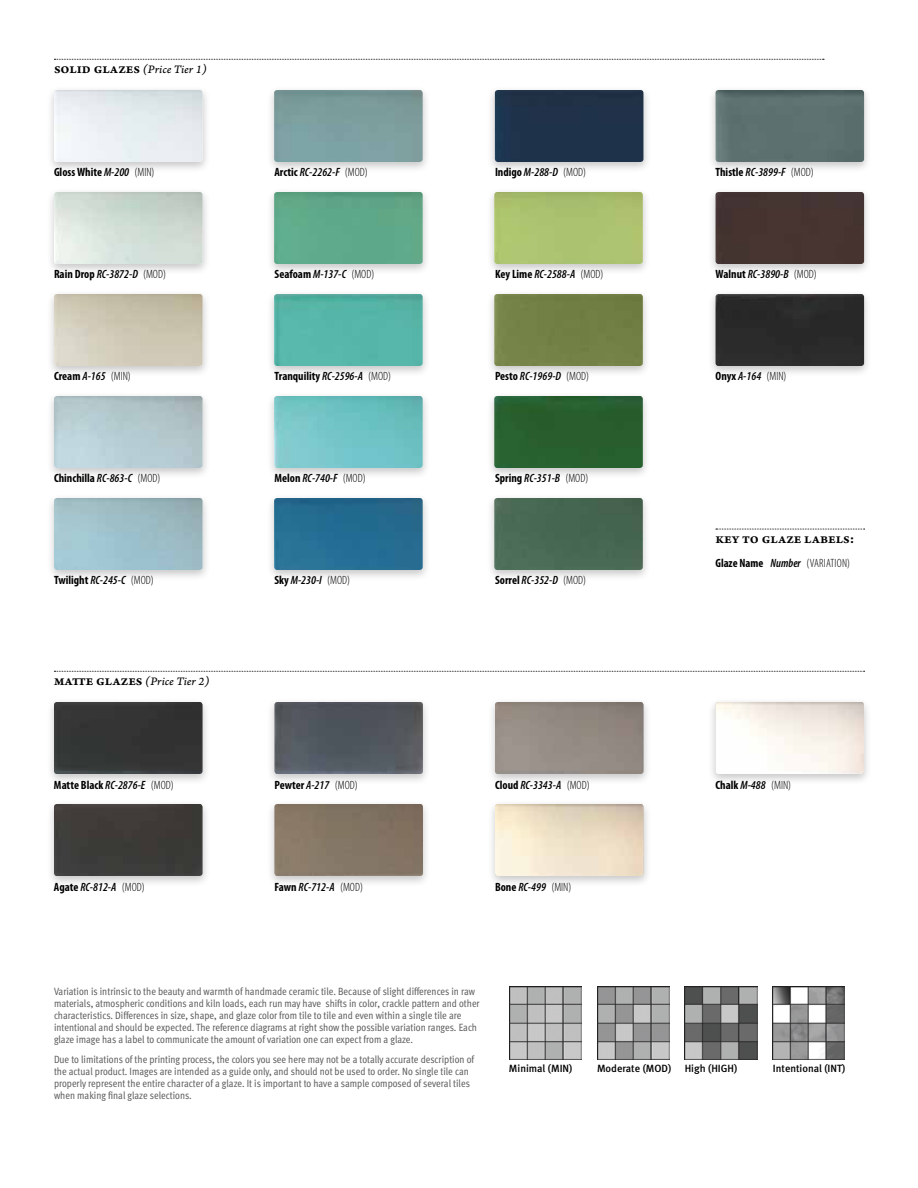
<style>
.page{position:relative;width:918px;height:1188px;background:#fff}
.page>*{position:absolute;margin:0;border:0;box-sizing:border-box;transform-origin:0 0}
.t1{font:15px "Arno Pro Smbd Sm Text";color:#000}
.t2{font:italic 600 condensed 12px "Myriad Pro";color:#000}
.t3{font:700 condensed 12px "Myriad Pro";color:#000}
.t4{font:12px "Arno Pro Italic Caption";color:#000}
.t5{font:300 condensed 12px "Myriad Pro";letter-spacing:.02em;color:#000}
.t6{font:10.5px/12px "Meta Cond";color:#5e5e5f}
.t7{font:10.5px "Meta Medium LF";color:#000}
.s1{font-family:"Arno Pro Smbd Sm Text";font-size:15px}
.s2{font-weight:600;font-style:italic}
.s3{font-weight:300}
.s4{font-weight:700;font-style:normal}
.s5{font-weight:300;font-style:normal}
.s6{font-weight:700}
</style>
<div class="page">
<img style="left:773px;top:987px;width:72px;height:72px">
<img style="left:685px;top:987px;width:72px;height:72px">
<img style="left:509px;top:987px;width:73px;height:72px">
<img style="left:597px;top:987px;width:72px;height:72px">
<svg style="left:54px;top:59px;width:770px;height:1px"></svg>
<svg style="left:54px;top:671px;width:811px;height:1px"></svg>
<svg style="left:716px;top:529px;width:149px;height:1px"></svg>
<div style="left:266px;top:85px;width:165px;height:88px;background:#000;opacity:.22"></div>
<img style="left:274px;top:90px;width:149px;height:72px">
<div style="left:487px;top:85px;width:165px;height:88px;background:#000;opacity:.22"></div>
<div style="left:495px;top:90px;width:149px;height:72px;background:#1e324a"></div>
<div style="left:486px;top:289px;width:165px;height:88px;background:#000;opacity:.22"></div>
<div style="left:494px;top:294px;width:149px;height:72px;background:#728045"></div>
<div style="left:486px;top:187px;width:165px;height:88px;background:#000;opacity:.22"></div>
<img style="left:494px;top:192px;width:149px;height:72px">
<div style="left:46px;top:187px;width:165px;height:88px;background:#000;opacity:.22"></div>
<img style="left:54px;top:192px;width:149px;height:72px">
<div style="left:266px;top:391px;width:165px;height:88px;background:#000;opacity:.22"></div>
<img style="left:274px;top:396px;width:149px;height:72px">
<div style="left:46px;top:391px;width:165px;height:88px;background:#000;opacity:.22"></div>
<img style="left:54px;top:396px;width:149px;height:72px">
<div style="left:266px;top:187px;width:165px;height:88px;background:#000;opacity:.22"></div>
<img style="left:274px;top:192px;width:149px;height:72px">
<div style="left:46px;top:289px;width:165px;height:88px;background:#000;opacity:.22"></div>
<img style="left:54px;top:294px;width:149px;height:72px">
<div style="left:46px;top:85px;width:165px;height:88px;background:#000;opacity:.22"></div>
<img style="left:54px;top:90px;width:149px;height:72px">
<div style="left:266px;top:493px;width:165px;height:88px;background:#000;opacity:.22"></div>
<img style="left:274px;top:498px;width:149px;height:72px">
<div style="left:707px;top:289px;width:165px;height:88px;background:#000;opacity:.22"></div>
<div style="left:716px;top:294px;width:148px;height:72px;background:#2b2b2b"></div>
<div style="left:486px;top:493px;width:165px;height:88px;background:#000;opacity:.22"></div>
<img style="left:494px;top:498px;width:149px;height:72px">
<div style="left:486px;top:391px;width:165px;height:88px;background:#000;opacity:.22"></div>
<div style="left:494px;top:396px;width:149px;height:72px;background:#295f2e"></div>
<div style="left:707px;top:85px;width:165px;height:88px;background:#000;opacity:.22"></div>
<img style="left:716px;top:90px;width:148px;height:72px">
<div style="left:266px;top:289px;width:165px;height:88px;background:#000;opacity:.22"></div>
<img style="left:274px;top:294px;width:149px;height:72px">
<div style="left:46px;top:493px;width:165px;height:88px;background:#000;opacity:.22"></div>
<img style="left:54px;top:498px;width:149px;height:72px">
<div style="left:707px;top:187px;width:165px;height:88px;background:#000;opacity:.22"></div>
<div style="left:716px;top:192px;width:148px;height:72px;background:#463531"></div>
<div style="left:46px;top:799px;width:165px;height:88px;background:#000;opacity:.22"></div>
<div style="left:54px;top:804px;width:148px;height:72px;background:#3d3b39"></div>
<div style="left:46px;top:697px;width:165px;height:88px;background:#000;opacity:.22"></div>
<img style="left:54px;top:702px;width:148px;height:72px">
<div style="left:707px;top:697px;width:165px;height:88px;background:#000;opacity:.22"></div>
<img style="left:716px;top:702px;width:148px;height:72px">
<div style="left:487px;top:697px;width:165px;height:88px;background:#000;opacity:.22"></div>
<img style="left:495px;top:702px;width:149px;height:72px">
<div style="left:266px;top:799px;width:165px;height:88px;background:#000;opacity:.22"></div>
<img style="left:274px;top:804px;width:149px;height:72px">
<div style="left:487px;top:799px;width:165px;height:88px;background:#000;opacity:.22"></div>
<img style="left:495px;top:804px;width:149px;height:72px">
<div style="left:266px;top:697px;width:165px;height:88px;background:#000;opacity:.22"></div>
<img style="left:274px;top:702px;width:149px;height:72px">
<p class="t4" style="left:54px;top:62px;width:155px"><span class="s1">Solid Glazes</span> (Price Tier 1)</p>
<p class="t3" style="left:54px;top:165px;width:102px">Gloss White <span class="s2">M-200</span> <span class="s3">(MIN)</span></p>
<p class="t2" style="left:274px;top:165px;width:95px"><span class="s4">Arctic</span> RC-2262-F <span class="s5">(MOD)</span></p>
<p class="t2" style="left:495px;top:165px;width:93px"><span class="s4">Indigo</span> M-288-D <span class="s5">(MOD)</span></p>
<p class="t2" style="left:716px;top:165px;width:100px"><span class="s4">Thistle</span> RC-3899-F <span class="s5">(MOD)</span></p>
<p class="t2" style="left:54px;top:267px;width:114px"><span class="s4">Rain Drop</span> RC-3872-D <span class="s5">(MOD)</span></p>
<p class="t3" style="left:274px;top:267px;width:101px">Seafoam <span class="s2">M-137-C</span> <span class="s3">(MOD)</span></p>
<p class="t2" style="left:495px;top:267px;width:110px"><span class="s4">Key Lime</span> RC-2588-A <span class="s5">(MOD)</span></p>
<p class="t2" style="left:716px;top:267px;width:103px"><span class="s4">Walnut</span> RC-3890-B <span class="s5">(MOD)</span></p>
<p class="t3" style="left:54px;top:369px;width:78px">Cream <span class="s2">A-165</span> <span class="s3">(MIN)</span></p>
<p class="t3" style="left:274px;top:369px;width:118px">Tranquility <span class="s2">RC-2596-A</span> <span class="s3">(MOD)</span></p>
<p class="t2" style="left:495px;top:369px;width:96px"><span class="s4">Pesto</span> RC-1969-D <span class="s5">(MOD)</span></p>
<p class="t2" style="left:716px;top:369px;width:73px"><span class="s4">Onyx</span> A-164 <span class="s5">(MIN)</span></p>
<p class="t3" style="left:54px;top:471px;width:108px">Chinchilla <span class="s2">RC-863-C</span> <span class="s3">(MOD)</span></p>
<p class="t2" style="left:274px;top:471px;width:93px"><span class="s4">Melon</span> RC-740-F <span class="s5">(MOD)</span></p>
<p class="t2" style="left:495px;top:471px;width:95px"><span class="s4">Spring</span> RC-351-B <span class="s5">(MOD)</span></p>
<h1 class="t1" style="left:716px;top:530px;width:140px">Key to Glaze Labels:</h1>
<p class="t5" style="left:716px;top:557px;width:136px"><span class="s6">Glaze Name</span> <span class="s2">Number</span> (VARIATION)</p>
<p class="t3" style="left:54px;top:573px;width:101px">Twilight <span class="s2">RC-245-C</span> <span class="s3">(MOD)</span></p>
<p class="t2" style="left:274px;top:573px;width:77px"><span class="s4">Sky</span> M-230-I <span class="s5">(MOD)</span></p>
<p class="t2" style="left:495px;top:573px;width:93px"><span class="s4">Sorrel</span> RC-352-D <span class="s5">(MOD)</span></p>
<p class="t4" style="left:54px;top:674px;width:157px"><span class="s1">matte Glazes</span> (Price Tier 2)</p>
<p class="t3" style="left:54px;top:779px;width:121px">Matte Black <span class="s2">RC-2876-E</span> <span class="s3">(MOD)</span></p>
<p class="t3" style="left:275px;top:779px;width:85px">Pewter <span class="s2">A-217</span> <span class="s3">(MOD)</span></p>
<p class="t2" style="left:495px;top:779px;width:96px"><span class="s4">Cloud</span> RC-3343-A <span class="s5">(MOD)</span></p>
<p class="t3" style="left:716px;top:779px;width:77px">Chalk <span class="s2">M-488</span> <span class="s3">(MIN)</span></p>
<p class="t2" style="left:54px;top:881px;width:92px"><span class="s4">Agate</span> RC-812-A <span class="s5">(MOD)</span></p>
<p class="t2" style="left:275px;top:881px;width:90px"><span class="s4">Fawn</span> RC-712-A <span class="s5">(MOD)</span></p>
<p class="t2" style="left:495px;top:881px;width:78px"><span class="s4">Bone</span> RC-499 <span class="s5">(MIN)</span></p>
<p class="t6" style="left:54px;top:986px;width:427px">Variation is intrinsic to the beauty and warmth of handmade ceramic tile. Because of slight differences in raw materials, atmospheric conditions and kiln loads, each run may have shifts in color, crackle pattern and other characteristics. Differences in size, shape, and glaze color from tile to tile and even within a single tile are intentional and should be expected. The reference diagrams at right show the possible variation ranges. Each glaze image has a label to communicate the amount of variation one can expect from a glaze.</p>
<p class="t6" style="left:54px;top:1053px;width:422px">Due to limitations of the printing process, the colors you see here may not be a totally accurate description of the actual product. Images are intended as a guide only, and should not be used to order. No single tile can properly represent the entire character of a glaze. It is important to have a sample composed of several tiles when making final glaze selections.</p>
<p class="t7" style="left:509px;top:1063px;width:65px">Minimal (MIN)</p>
<p class="t7" style="left:597px;top:1063px;width:76px">Moderate (MOD)</p>
<p class="t7" style="left:685px;top:1063px;width:54px">High (HIGH)</p>
<p class="t7" style="left:773px;top:1063px;width:74px">Intentional (INT)</p>
</div>
